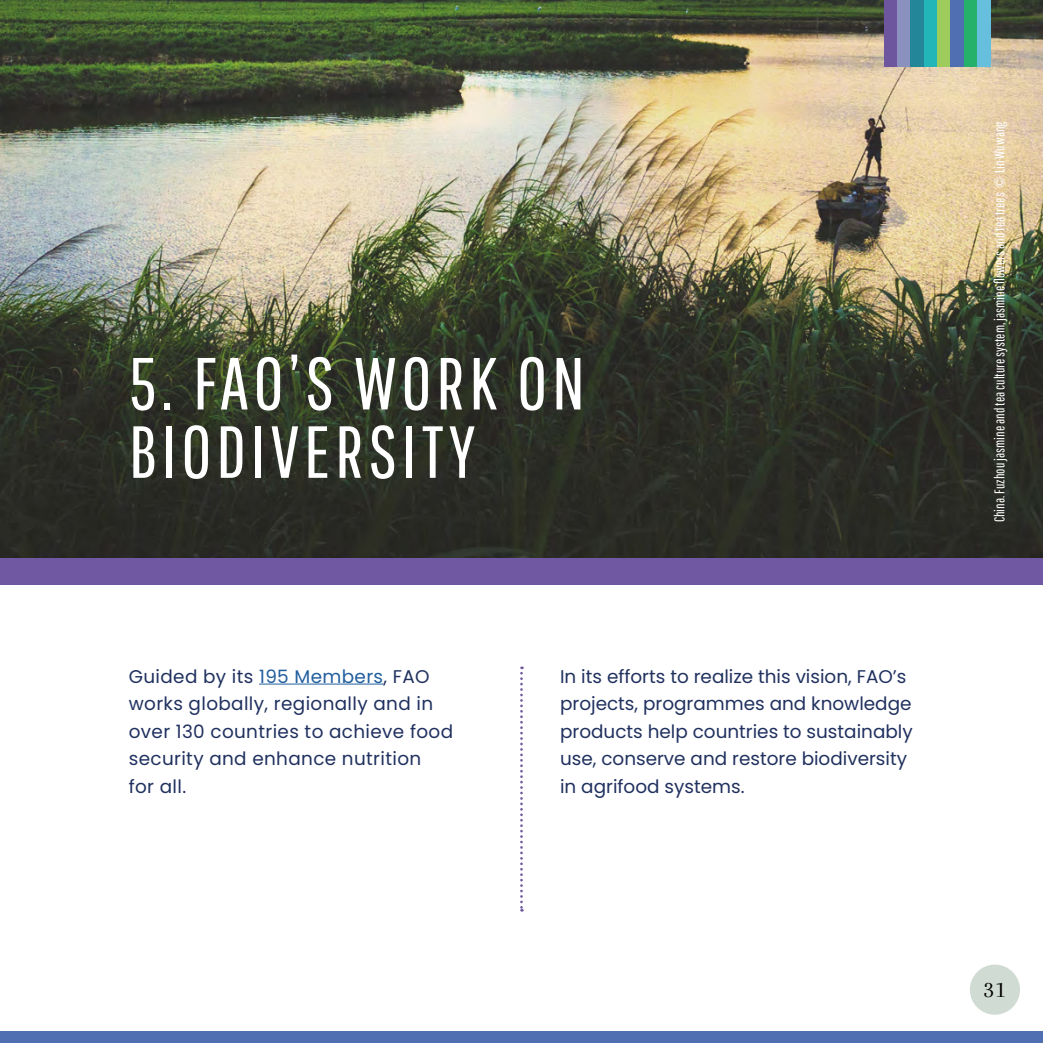
<style>
.page{position:relative;width:1043px;height:1043px;background:#fff}
.page>*{position:absolute;margin:0;border:0;box-sizing:border-box;transform-origin:0 0}
.t1{font:73.5px/68.2px "Pathway Gothic One";letter-spacing:.065em;color:#fff}
.t2{font:24.5px "Arapey";color:#000}
.t3{font:18.38px/27.7px "Poppins";color:#20315f}
.t4{font:18.38px/27.7px "Poppins";letter-spacing:.02em;color:#20315f}
.t5{font:14px "Pathway Gothic One";color:#fff}
.s1{color:#215e9e}
.s2{font-family:"Poppins"}
</style>
<div class="page">
<img style="left:0;top:0;width:1042px;height:558px">
<div style="left:1px;top:558px;width:1041px;height:27px;background:#7058a2"></div>
<hr style="left:259px;top:683px;width:124px;height:1px;background:#215e9e">
<svg style="left:520px;top:666px;width:2px;height:245px"></svg>
<div style="left:0;top:1030px;width:1042px;height:12px;background:#506fb2"></div>
<div style="left:883px;top:0;width:13px;height:66px;background:#6d569d"></div>
<div style="left:896px;top:0;width:14px;height:66px;background:#8a91bf"></div>
<div style="left:910px;top:0;width:13px;height:66px;background:#238699"></div>
<div style="left:923px;top:0;width:13px;height:66px;background:#22b6b8"></div>
<div style="left:936px;top:0;width:14px;height:66px;background:#9dcc5c"></div>
<div style="left:950px;top:0;width:13px;height:66px;background:#506fb2"></div>
<div style="left:963px;top:0;width:13px;height:66px;background:#25b16a"></div>
<div style="left:976px;top:0;width:14px;height:66px;background:#66bfdd"></div>
<div style="left:969px;top:964px;width:50px;height:50px;background:#d0dbd3;border-radius:50%"></div>
<h1 class="t1" style="left:129px;top:346px;width:457px">5. FAO’S WORK ON<br>BIODIVERSITY</h1>
<p class="t4" style="left:129px;top:662px;width:326px">Guided by its <span class="s1">195 Members</span>, FAO works globally, regionally and in over 130 countries to achieve food security and enhance nutrition<br>for all.</p>
<p class="t3" style="left:560px;top:662px;width:354px">In its efforts to realize this vision, FAO’s projects, programmes and knowledge products help countries to sustainably use, conserve and restore biodiversity in agrifood systems.</p>
<p class="t5" style="left:989px;top:522px;width:402px;rotate:-90deg">China. Fuzhou jasmine and tea culture system, jasmine flowers and tea trees <span class="s2">©</span> Lin Wuwang</p>
<h2 class="t2" style="left:982px;top:975px;width:25px">31</h2>
</div>
